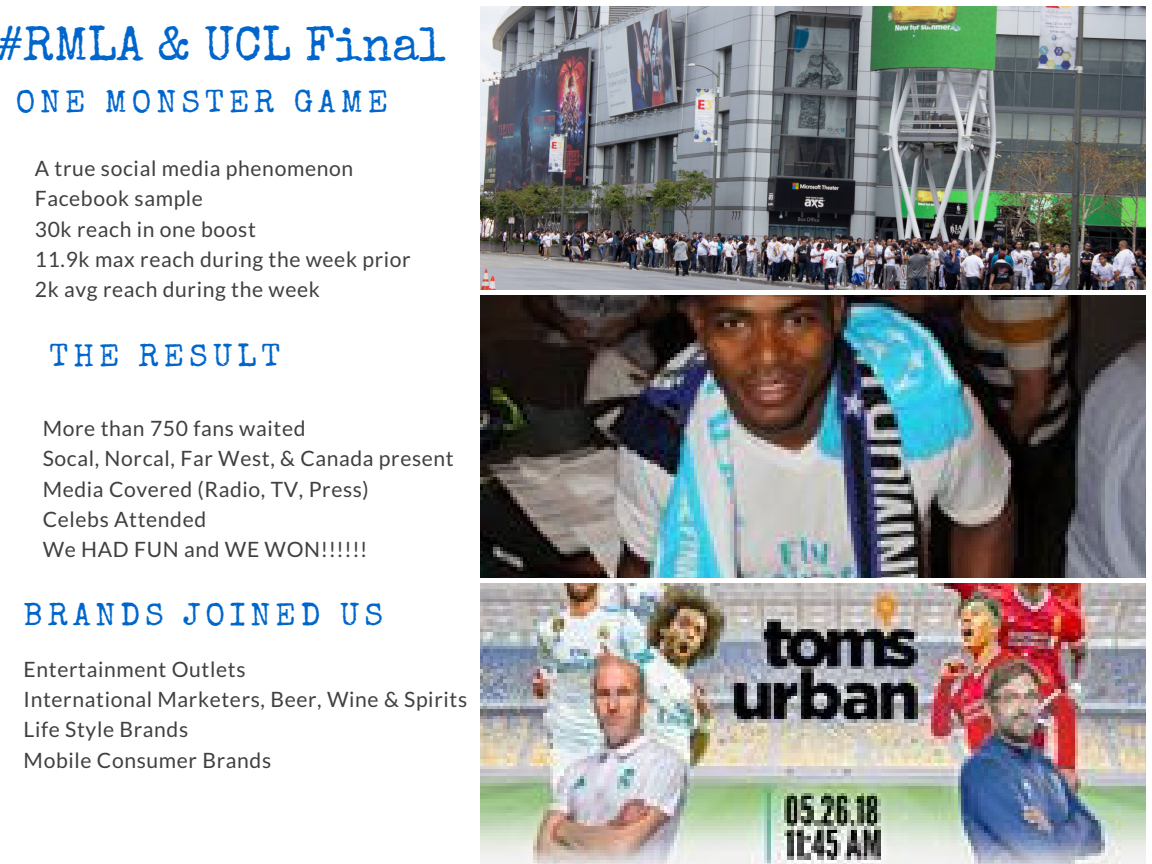
<style>
.page{position:relative;width:1152px;height:864px;background:#fff}
.page>*{position:absolute;margin:0;border:0;box-sizing:border-box;transform-origin:0 0}
.t1{font:48.3px "Special Elite";color:#06c}
.t2{font:31.65px "Special Elite";letter-spacing:.16em;color:#06c}
.t3{font:21.15px/30.3px "Lato";letter-spacing:.03em;color:#404040}
</style>
<div class="page">
<img style="left:480px;top:7px;width:665px;height:282px">
<img style="left:480px;top:296px;width:665px;height:281px">
<img style="left:480px;top:584px;width:665px;height:280px">
<h1 class="t1" style="left:-3px;top:26px;width:451px">#RMLA &amp; UCL Final</h1>
<h2 class="t2" style="left:16px;top:90px;width:374px">ONE MONSTER GAME</h2>
<p class="t3" style="left:35px;top:153px;width:377px">A true social media phenomenon<br>Facebook sample<br>30k reach in one boost<br>11.9k max reach during the week prior<br>2k avg reach during the week</p>
<h2 class="t2" style="left:50px;top:343px;width:232px">THE RESULT</h2>
<p class="t3" style="left:43px;top:413px;width:413px">More than 750 fans waited<br>Socal, Norcal, Far West, &amp; Canada present<br>Media Covered (Radio, TV, Press)<br>Celebs Attended<br>We HAD FUN and WE WON!!!!!!</p>
<h2 class="t2" style="left:24px;top:603px;width:361px">BRANDS JOINED US</h2>
<p class="t3" style="left:24px;top:653px;width:445px">Entertainment Outlets<br>International Marketers, Beer, Wine &amp; Spirits<br>Life Style Brands<br>Mobile Consumer Brands</p>
</div>
